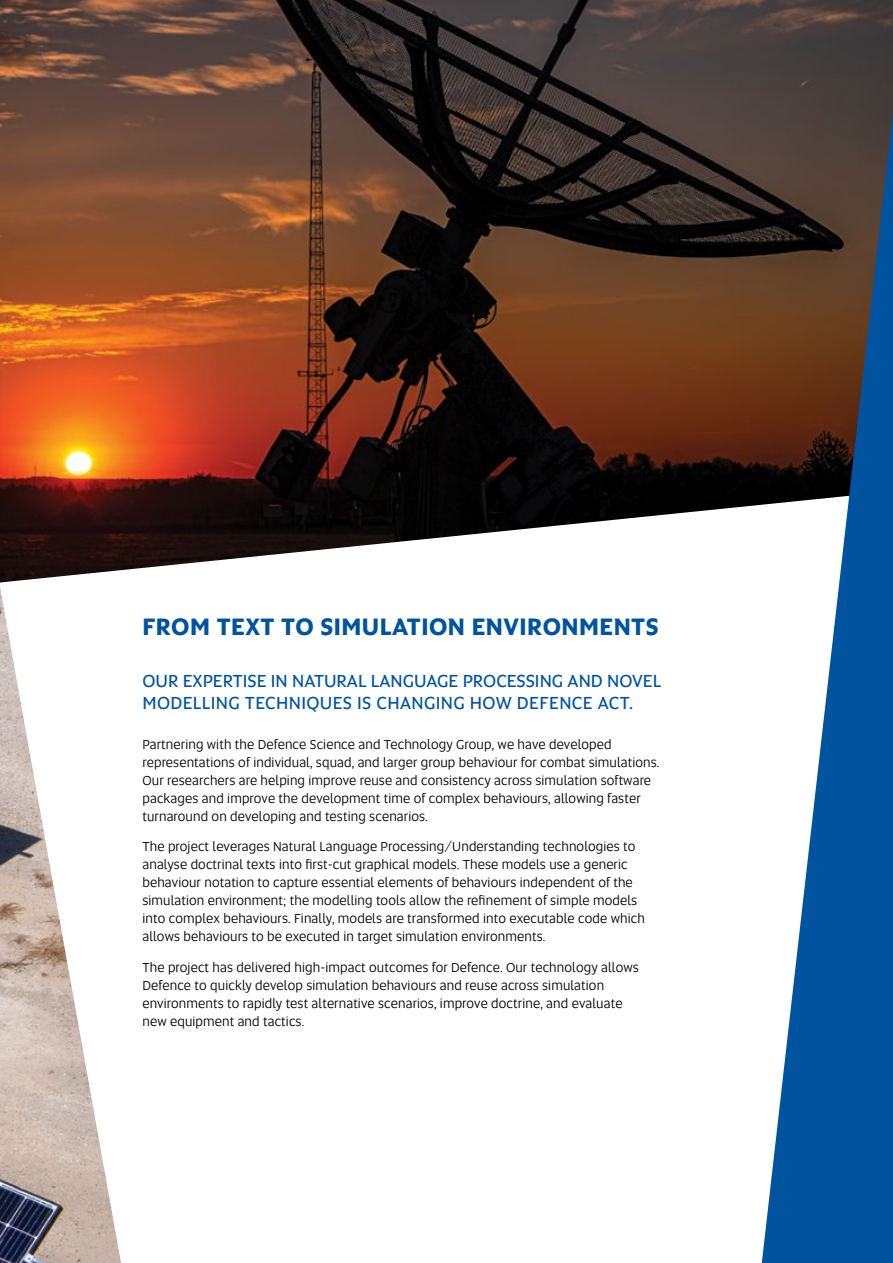
<style>
.page{position:relative;width:893px;height:1263px;background:#fff}
.page>*{position:absolute;margin:0;border:0;box-sizing:border-box;transform-origin:0 0}
.t1{font:700 24px "Altis Uni SA";letter-spacing:.02em;color:#00539f}
.t2{font:18px/22.5px "Altis Uni SA";color:#00539f}
.t3{font:13.5px/18px "Altis Uni SA";letter-spacing:.01em;color:#000}
</style>
<div class="page">
<img style="left:0;top:0;width:893px;height:582px">
<img style="left:0;top:588px;width:121px;height:675px">
<svg style="left:762px;top:111px;width:131px;height:1152px;fill:#00539f"></svg>
<h1 class="t1" style="left:142px;top:608px;width:518px">FROM TEXT TO SIMULATION ENVIRONMENTS</h1>
<h2 class="t2" style="left:142px;top:669px;width:520px">OUR EXPERTISE IN NATURAL LANGUAGE PROCESSING AND NOVEL<br>MODELLING TECHNIQUES IS CHANGING HOW DEFENCE ACT.</h2>
<p class="t3" style="left:142px;top:734px;width:518px">Partnering with the Defence Science and Technology Group, we have developed representations of individual, squad, and larger group behaviour for combat simulations.<br>Our researchers are helping improve reuse and consistency across simulation software packages and improve the development time of complex behaviours, allowing faster turnaround on developing and testing scenarios.</p>
<p class="t3" style="left:142px;top:837px;width:504px">The project leverages Natural Language Processing/Understanding technologies to analyse doctrinal texts into first-cut graphical models. These models use a generic behaviour notation to capture essential elements of behaviours independent of the simulation environment; the modelling tools allow the refinement of simple models into complex behaviours. Finally, models are transformed into executable code which allows behaviours to be executed in target simulation environments.</p>
<p class="t3" style="left:142px;top:958px;width:498px">The project has delivered high-impact outcomes for Defence. Our technology allows Defence to quickly develop simulation behaviours and reuse across simulation environments to rapidly test alternative scenarios, improve doctrine, and evaluate new equipment and tactics.</p>
</div>
